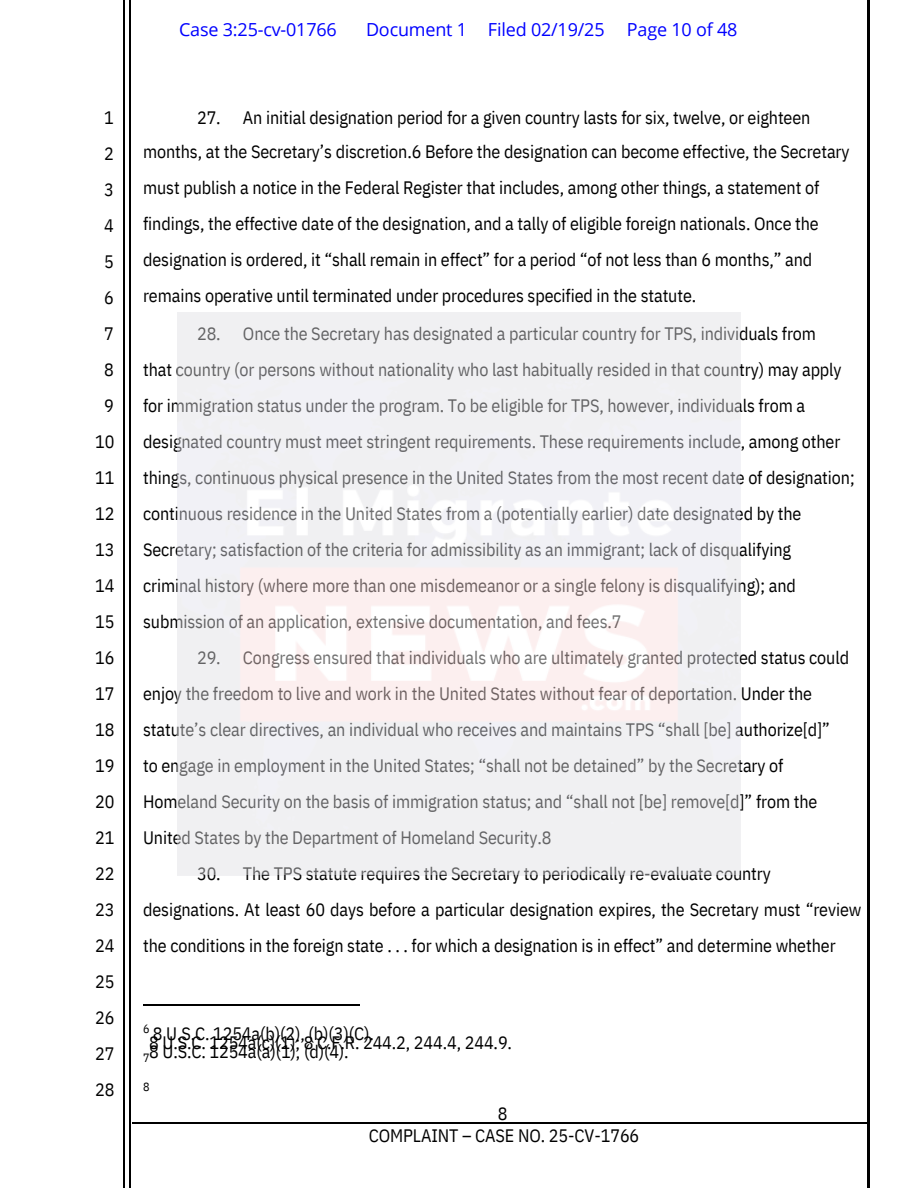
<style>
.page{position:relative;width:918px;height:1188px;background:#fff}
.page>*{position:absolute;margin:0;border:0;box-sizing:border-box;transform-origin:0 0}
.t1{font:18px/36px "IBM Plex Sans Cond";letter-spacing:-.005em;color:#000}
.t2{font:18px "Open Sans";letter-spacing:-.01em;color:#00f}
.t3{font:12px "IBM Plex Sans Cond";color:#000}
</style>
<div class="page">
<hr style="left:133px;top:1123px;width:733px;height:1px;background:#000">
<hr style="left:124px;top:0;width:1px;height:1188px;background:#000">
<hr style="left:129px;top:0;width:1px;height:1188px;background:#000">
<hr style="left:868px;top:0;width:1px;height:1188px;background:#000">
<hr style="left:143px;top:1004px;width:216px;height:1px;background:#000">
<p class="t2" style="left:179px;top:17px;width:159px">Case 3:25-cv-01766</p>
<h2 class="t2" style="left:366px;top:17px;width:103px">Document 1</h2>
<h1 class="t2" style="left:488px;top:17px;width:118px">Filed 02/19/25</h1>
<h2 class="t2" style="left:627px;top:17px;width:112px">Page 10 of 48</h2>
<h2 class="t1" style="left:95px;top:99px;width:21px;text-align:center">1<br>2<br>3<br>4<br>5<br>6<br>7<br>8<br>9<br>10<br>11<br>12<br>13<br>14<br>15<br>16<br>17<br>18<br>19<br>20<br>21<br>22<br>23<br>24<br>25<br>26<br>27<br>28</h2>
<h2 class="t1" style="left:197px;top:99px;width:25px">27.</h2>
<h2 class="t1" style="left:243px;top:99px;width:569px">An initial designation period for a given country lasts for six, twelve, or eighteen</h2>
<h2 class="t1" style="left:143px;top:133px;width:708px">months, at the Secretary’s discretion.6 Before the designation can become effective, the Secretary must publish a notice in the Federal Register that includes, among other things, a statement of findings, the effective date of the designation, and a tally of eligible foreign nationals. Once the designation is ordered, it “shall remain in effect” for a period “of not less than 6 months,” and remains operative until terminated under procedures specified in the statute.</h2>
<h2 class="t1" style="left:197px;top:315px;width:25px">28.</h2>
<h2 class="t1" style="left:243px;top:315px;width:575px">Once the Secretary has designated a particular country for TPS, individuals from</h2>
<h2 class="t1" style="left:143px;top:351px;width:713px">that country (or persons without nationality who last habitually resided in that country) may apply for immigration status under the program. To be eligible for TPS, however, individuals from a designated country must meet stringent requirements. These requirements include, among other things, continuous physical presence in the United States from the most recent date of designation; continuous residence in the United States from a (potentially earlier) date designated by the Secretary; satisfaction of the criteria for admissibility as an immigrant; lack of disqualifying<br>criminal history (where more than one misdemeanor or a single felony is disqualifying); and submission of an application, extensive documentation, and fees.7</h2>
<h2 class="t1" style="left:197px;top:639px;width:25px">29.</h2>
<h2 class="t1" style="left:243px;top:639px;width:608px">Congress ensured that individuals who are ultimately granted protected status could</h2>
<h2 class="t1" style="left:143px;top:675px;width:688px">enjoy the freedom to live and work in the United States without fear of deportation. Under the statute’s clear directives, an individual who receives and maintains TPS “shall [be] authorize[d]” to engage in employment in the United States; “shall not be detained” by the Secretary of Homeland Security on the basis of immigration status; and “shall not [be] remove[d]” from the United States by the Department of Homeland Security.8</h2>
<h2 class="t1" style="left:197px;top:855px;width:25px">30.</h2>
<h2 class="t1" style="left:243px;top:855px;width:529px">The TPS statute requires the Secretary to periodically re-evaluate country</h2>
<h2 class="t1" style="left:143px;top:891px;width:720px">designations. At least 60 days before a particular designation expires, the Secretary must “review the conditions in the foreign state . . . for which a designation is in effect” and determine whether</h2>
<h2 class="t3" style="left:143px;top:1021px;width:8px">6</h2>
<h2 class="t3" style="left:143px;top:1050px;width:8px">7</h2>
<h2 class="t3" style="left:143px;top:1079px;width:8px">8</h2>
<h2 class="t1" style="left:153px;top:1015px;width:223px">8 U.S.C. 1254a(b)(2), (b)(3)(C).</h2>
<h2 class="t1" style="left:149px;top:1024px;width:364px">8 U.S.C. 1254a(c)(1); 8 C.F.R. 244.2, 244.4, 244.9.</h2>
<h2 class="t1" style="left:149px;top:1033px;width:201px">8 U.S.C. 1254a(a)(1), (d)(4).</h2>
<h2 class="t1" style="left:369px;top:1103px;width:272px;line-height:21.3px;text-align:center">8<br>COMPLAINT – CASE NO. 25-CV-1766</h2>
</div>
